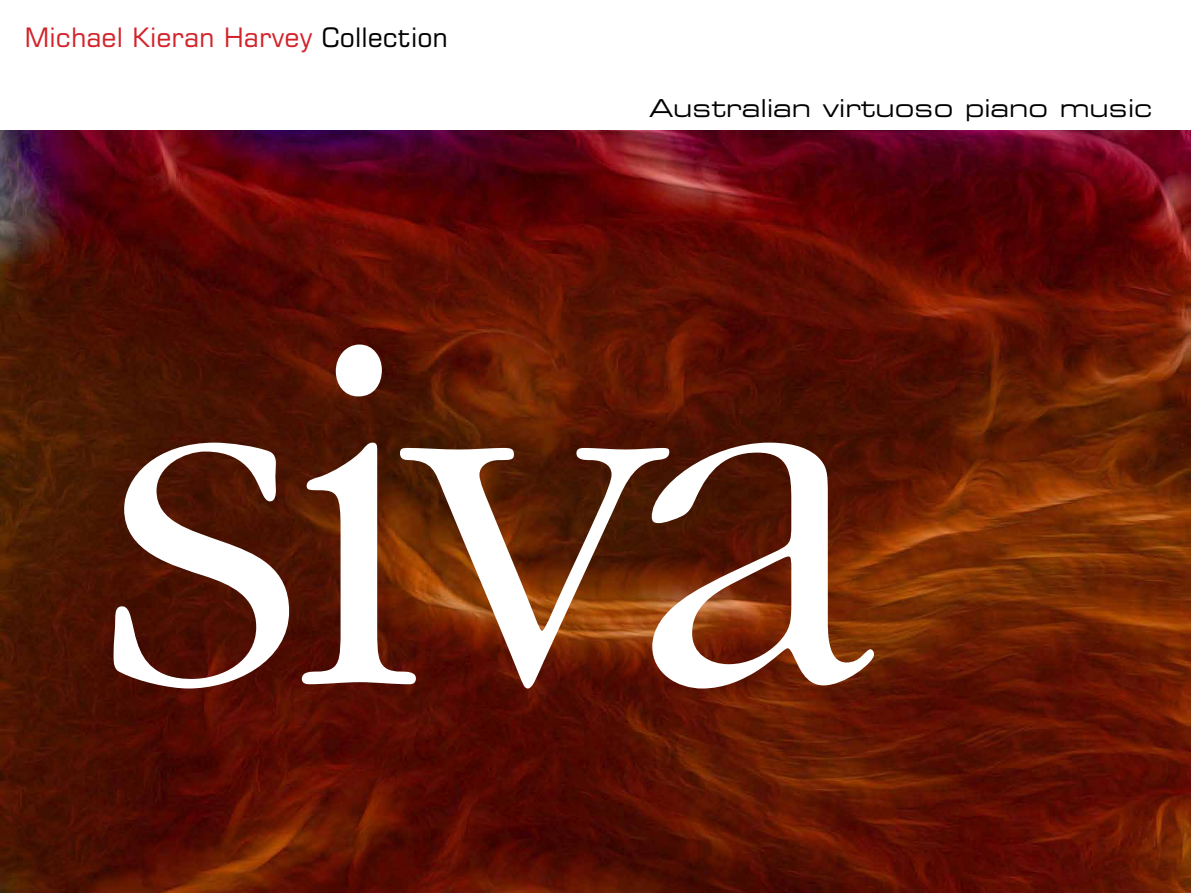
<style>
.page{position:relative;width:1191px;height:893px;background:#fff}
.page>*{position:absolute;margin:0;border:0;box-sizing:border-box;transform-origin:0 0}
.t1{font:300 530.1px "ITC Garamond Std";color:#fff}
.t2{font:26.85px "Square 721 BT";color:#d2232a}
.t3{font:expanded 24.6px "Square 721 BT";color:#000}
.s1{color:#000}
</style>
<div class="page">
<img style="left:0;top:131px;width:1191px;height:762px">
<p class="t2" style="left:24px;top:21px;width:425px">Michael Kieran Harvey <span class="s1">Collection</span></p>
<p class="t3" style="left:649px;top:93px;width:504px">Australian virtuoso piano music</p>
<h1 class="t1" style="left:95px;top:231px;width:794px">siva</h1>
</div>
